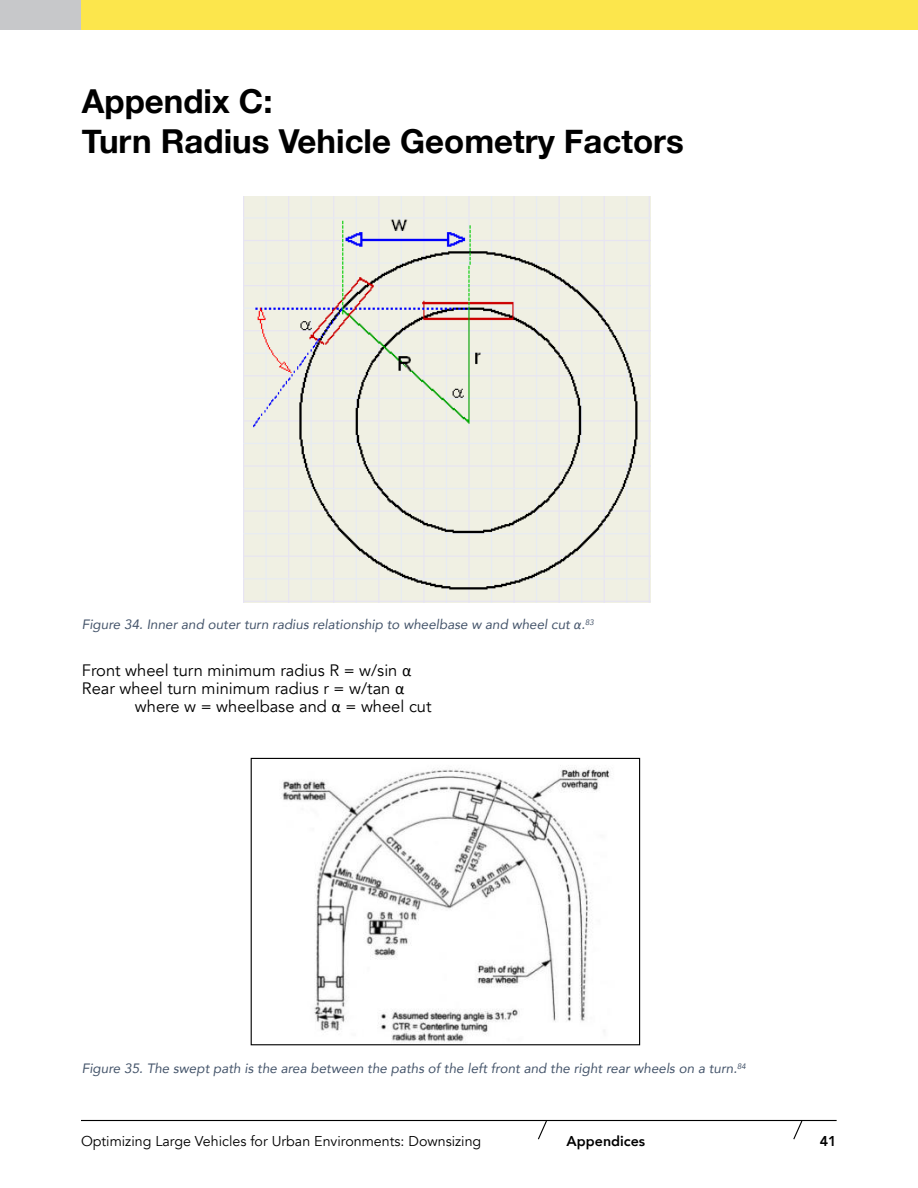
<style>
.page{position:relative;width:918px;height:1188px;background:#fff}
.page>*{position:absolute;margin:0;border:0;box-sizing:border-box;transform-origin:0 0}
.t1{font:700 33px/39.6px "Helvetica Neue";color:#000}
.t2{font:16.5px "Avenir";color:#000}
.t3{font:14.25px "Avenir";color:#000}
.t4{font:800 14.25px "Avenir";color:#000}
.t5{font:italic 13.5px "Avenir";color:#44546a}
.s1{font-family:"Calibri"}
</style>
<div class="page">
<hr style="left:81px;top:1120px;width:756px;height:1px;background:#000">
<svg style="left:792px;top:1121px;width:11px;height:19px"></svg>
<svg style="left:537px;top:1121px;width:11px;height:19px"></svg>
<div style="left:0;top:0;width:81px;height:29px;background:#c7c8ca"></div>
<div style="left:81px;top:0;width:837px;height:29px;background:#fce64c"></div>
<img style="left:244px;top:197px;width:407px;height:405px">
<img style="left:282px;top:765px;width:329px;height:277px">
<div style="left:251px;top:758px;width:389px;height:287px;border:1px solid #000"></div>
<h1 class="t1" style="left:82px;top:82px;width:603px">Appendix C:<br>Turn Radius Vehicle Geometry Factors</h1>
<p class="t5" style="left:82px;top:616px;width:513px">Figure 34. Inner and outer turn radius relationship to wheelbase w and wheel cut <span class="s1">α</span>.<sup>83</sup></p>
<p class="t2" style="left:82px;top:660px;width:331px">Front wheel turn minimum radius R = w/sin <span class="s1">α</span></p>
<p class="t2" style="left:82px;top:678px;width:324px">Rear wheel turn minimum radius r = w/tan <span class="s1">α</span></p>
<p class="t2" style="left:135px;top:696px;width:298px">where w = wheelbase and <span class="s1">α</span> = wheel cut</p>
<p class="t5" style="left:82px;top:1060px;width:665px">Figure 35. The swept path is the area between the paths of the left front and the right rear wheels on a turn.<sup>84</sup></p>
<p class="t3" style="left:81px;top:1133px;width:402px">Optimizing Large Vehicles for Urban Environments: Downsizing</p>
<p class="t4" style="left:567px;top:1130px;width:80px">Appendices</p>
<p class="t4" style="left:820px;top:1130px;width:18px">41</p>
</div>
